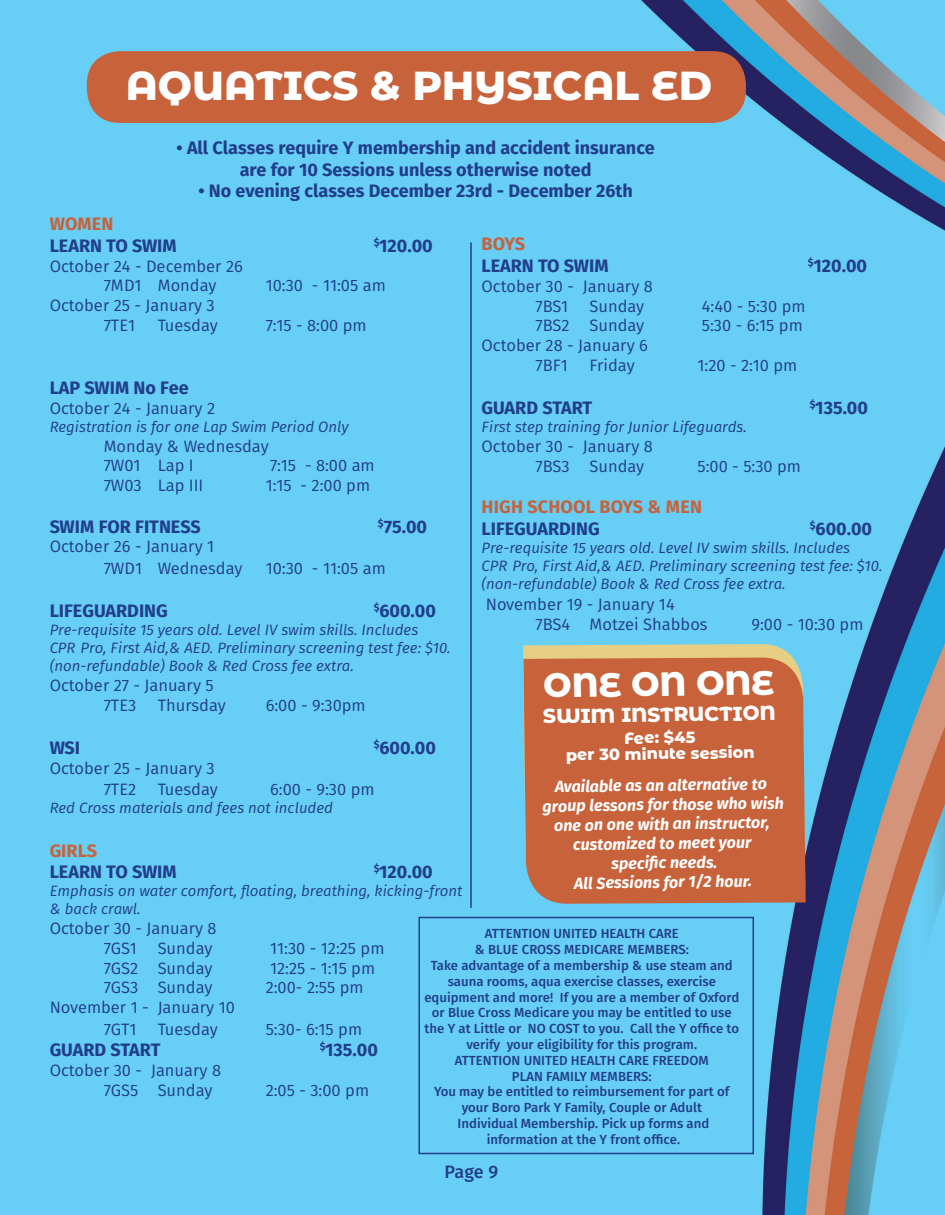
<style>
.page{position:relative;width:945px;height:1215px;background:#fff}
.page>*{position:absolute;margin:0;border:0;box-sizing:border-box;transform-origin:0 0}
.t1{font:800 40.5px "Montserrat Alternates";color:#fff}
.t2{font:800 33.6px "Montserrat Alternates";color:#fff}
.t3{font:800 20.25px "Montserrat Alternates";color:#fff}
.t4{font:700 18px "Fira Sans";color:#213d8b}
.t5{font:700 18px "Fira Sans";letter-spacing:.01em;color:#c7623b}
.t6{font:500 18px "Fira Sans";color:#213d8b}
.t7{font:16.5px "Fira Sans";color:#213d8b}
.t8{font:italic 700 16.2px "Fira Sans";color:#fff}
.t9{font:800 16.2px "Montserrat Alternates";color:#fff}
.t10{font:italic 15px/18px "Fira Sans";color:#213d8b}
.t11{font:500 13.2px/15.8px "Fira Sans";color:#213d8b;text-align:center}
</style>
<div class="page">
<img style="left:0;top:0;width:944px;height:1215px">
<svg style="left:523px;top:644px;width:282px;height:13px;background:#d6ce92"></svg>
<div style="left:523px;top:657px;width:283px;height:247px;background:#c7623b"></div>
<div style="left:418px;top:917px;width:336px;height:237px;border:2px solid #213d8b"></div>
<div style="left:87px;top:51px;width:659px;height:72px;background:#c7623b;border-radius:33px"></div>
<hr style="left:470px;top:242px;width:2px;height:666px;background:#213d8b">
<p class="t1" style="left:126px;top:56px;width:588px">AQUATICS &amp; PHYSICAL ED</p>
<p class="t4" style="left:177px;top:133px;width:480px">• All Classes require Y membership and accident insurance</p>
<p class="t4" style="left:240px;top:154px;width:353px">are for 10 Sessions unless otherwise noted</p>
<p class="t4" style="left:198px;top:176px;width:436px">• No evening classes December 23rd - December 26th</p>
<p class="t5" style="left:50px;top:209px;width:65px">WOMEN</p>
<p class="t4" style="left:50px;top:230px;width:129px">LEARN TO SWIM</p>
<p class="t4" style="left:374px;top:230px;width:61px"><sup>$</sup>120.00</p>
<p class="t7" style="left:50px;top:253px;width:195px">October 24 - December 26</p>
<p class="t7" style="left:104px;top:273px;width:114px">7MD1 Monday</p>
<p class="t7" style="left:266px;top:273px;width:122px">10:30 - 11:05 am</p>
<p class="t7" style="left:50px;top:293px;width:167px">October 25 - January 3</p>
<p class="t7" style="left:104px;top:313px;width:33px">7TE1</p>
<p class="t7" style="left:158px;top:313px;width:62px">Tuesday</p>
<p class="t7" style="left:266px;top:313px;width:103px">7:15 - 8:00 pm</p>
<p class="t5" style="left:482px;top:229px;width:45px">BOYS</p>
<p class="t4" style="left:482px;top:250px;width:129px">LEARN TO SWIM</p>
<p class="t4" style="left:808px;top:250px;width:61px"><sup>$</sup>120.00</p>
<p class="t7" style="left:482px;top:274px;width:173px">October 30 - January 8</p>
<p class="t7" style="left:536px;top:293px;width:34px">7BS1</p>
<p class="t7" style="left:590px;top:293px;width:56px">Sunday</p>
<p class="t7" style="left:702px;top:293px;width:105px">4:40 - 5:30 pm</p>
<p class="t7" style="left:536px;top:313px;width:110px">7BS2 Sunday</p>
<p class="t7" style="left:702px;top:313px;width:102px">5:30 - 6:15 pm</p>
<p class="t7" style="left:482px;top:333px;width:168px">October 28 - January 6</p>
<p class="t7" style="left:536px;top:353px;width:34px">7BF1</p>
<p class="t7" style="left:590px;top:353px;width:47px">Friday</p>
<p class="t7" style="left:698px;top:353px;width:101px">1:20 - 2:10 pm</p>
<p class="t4" style="left:482px;top:393px;width:112px">GUARD START</p>
<p class="t4" style="left:810px;top:393px;width:60px"><sup>$</sup>135.00</p>
<p class="t10" style="left:482px;top:418px;width:267px">First step training for Junior Lifeguards.</p>
<p class="t7" style="left:482px;top:434px;width:173px">October 30 - January 8</p>
<p class="t7" style="left:536px;top:454px;width:110px">7BS3 Sunday</p>
<p class="t7" style="left:698px;top:454px;width:105px">5:00 - 5:30 pm</p>
<p class="t5" style="left:482px;top:492px;width:222px">HIGH SCHOOL BOYS &amp; MEN</p>
<p class="t4" style="left:482px;top:513px;width:120px">LIFEGUARDING</p>
<p class="t4" style="left:810px;top:513px;width:64px"><sup>$</sup>600.00</p>
<p class="t10" style="left:482px;top:538px;width:403px">Pre-requisite 15 years old. Level IV swim skills. Includes<br>CPR Pro, First Aid,&amp; AED. Preliminary screening test fee: $10. (non-refundable) Book &amp; Red Cross fee extra.</p>
<p class="t7" style="left:486px;top:592px;width:191px">November 19 - January 14</p>
<p class="t7" style="left:536px;top:612px;width:174px">7BS4 Motzei Shabbos</p>
<p class="t7" style="left:752px;top:612px;width:114px">9:00 - 10:30 pm</p>
<p class="t4" style="left:50px;top:372px;width:140px">LAP SWIM No Fee</p>
<p class="t7" style="left:50px;top:396px;width:167px">October 24 - January 2</p>
<p class="t10" style="left:50px;top:417px;width:301px">Registration is for one Lap Swim Period Only</p>
<p class="t7" style="left:104px;top:433px;width:167px">Monday &amp; Wednesday</p>
<p class="t7" style="left:104px;top:453px;width:92px">7W01 Lap I</p>
<p class="t7" style="left:270px;top:453px;width:106px">7:15 - 8:00 am</p>
<p class="t7" style="left:104px;top:473px;width:101px">7W03 Lap III</p>
<p class="t7" style="left:266px;top:473px;width:106px">1:15 - 2:00 pm</p>
<p class="t4" style="left:50px;top:511px;width:153px">SWIM FOR FITNESS</p>
<p class="t4" style="left:378px;top:511px;width:51px"><sup>$</sup>75.00</p>
<p class="t7" style="left:50px;top:534px;width:166px">October 26 - January 1</p>
<p class="t7" style="left:104px;top:556px;width:140px">7WD1 Wednesday</p>
<p class="t7" style="left:266px;top:556px;width:122px">10:30 - 11:05 am</p>
<p class="t4" style="left:50px;top:596px;width:120px">LIFEGUARDING</p>
<p class="t4" style="left:374px;top:596px;width:64px"><sup>$</sup>600.00</p>
<p class="t10" style="left:50px;top:621px;width:403px">Pre-requisite 15 years old. Level IV swim skills. Includes<br>CPR Pro, First Aid,&amp; AED. Preliminary screening test fee: $10. (non-refundable) Book &amp; Red Cross fee extra.</p>
<p class="t7" style="left:50px;top:673px;width:166px">October 27 - January 5</p>
<p class="t7" style="left:104px;top:693px;width:34px">7TE3</p>
<p class="t7" style="left:158px;top:693px;width:70px">Thursday</p>
<p class="t7" style="left:266px;top:693px;width:102px">6:00 - 9:30pm</p>
<p class="t4" style="left:50px;top:732px;width:32px">WSI</p>
<p class="t4" style="left:374px;top:732px;width:64px"><sup>$</sup>600.00</p>
<p class="t7" style="left:50px;top:756px;width:167px">October 25 - January 3</p>
<p class="t7" style="left:104px;top:777px;width:34px">7TE2</p>
<p class="t7" style="left:158px;top:777px;width:62px">Tuesday</p>
<p class="t7" style="left:270px;top:777px;width:106px">6:00 - 9:30 pm</p>
<p class="t10" style="left:50px;top:799px;width:285px">Red Cross materials and fees not included</p>
<p class="t5" style="left:50px;top:835px;width:49px">GIRLS</p>
<p class="t4" style="left:50px;top:857px;width:129px">LEARN TO SWIM</p>
<p class="t4" style="left:374px;top:857px;width:61px"><sup>$</sup>120.00</p>
<p class="t10" style="left:50px;top:882px;width:414px">Emphasis on water comfort, floating, breathing, kicking-front &amp; back crawl.</p>
<p class="t7" style="left:50px;top:916px;width:168px">October 30 - January 8</p>
<p class="t7" style="left:104px;top:936px;width:35px">7GS1</p>
<p class="t7" style="left:158px;top:936px;width:56px">Sunday</p>
<p class="t7" style="left:270px;top:936px;width:116px">11:30 - 12:25 pm</p>
<p class="t7" style="left:104px;top:955px;width:110px">7GS2 Sunday</p>
<p class="t7" style="left:270px;top:955px;width:107px">12:25 - 1:15 pm</p>
<p class="t7" style="left:104px;top:975px;width:110px">7GS3 Sunday</p>
<p class="t7" style="left:266px;top:975px;width:99px">2:00- 2:55 pm</p>
<p class="t7" style="left:50px;top:995px;width:187px">November 1 - January 10</p>
<p class="t7" style="left:104px;top:1017px;width:34px">7GT1</p>
<p class="t7" style="left:158px;top:1017px;width:62px">Tuesday</p>
<p class="t7" style="left:266px;top:1017px;width:98px">5:30- 6:15 pm</p>
<p class="t4" style="left:50px;top:1035px;width:112px">GUARD START</p>
<p class="t4" style="left:320px;top:1035px;width:60px"><sup>$</sup>135.00</p>
<p class="t7" style="left:50px;top:1058px;width:173px">October 30 - January 8</p>
<p class="t7" style="left:104px;top:1078px;width:110px">7GS5 Sunday</p>
<p class="t7" style="left:266px;top:1078px;width:105px">2:05 - 3:00 pm</p>
<p class="t2" style="left:543px;top:661px;width:232px;rotate:-1deg">ONE ON ONE</p>
<p class="t3" style="left:543px;top:702px;width:234px;rotate:-1deg">SWIM INSTRUCTION</p>
<p class="t9" style="left:624px;top:726px;width:73px;rotate:-1deg">Fee: $45</p>
<p class="t9" style="left:566px;top:743px;width:190px;rotate:-1deg">per 30 minute session</p>
<p class="t8" style="left:555px;top:773px;width:214px;rotate:-1deg">Available as an alternative to</p>
<p class="t8" style="left:542px;top:793px;width:243px;rotate:-1deg">group lessons for those who wish</p>
<p class="t8" style="left:554px;top:812px;width:217px;rotate:-1deg">one on one with an instructor,</p>
<p class="t8" style="left:573px;top:831px;width:180px;rotate:-1deg">customized to meet your</p>
<p class="t8" style="left:611px;top:850px;width:108px;rotate:-1deg">specifi c needs.</p>
<p class="t8" style="left:574px;top:870px;width:179px;rotate:-1deg">All Sessions for 1/2 hour.</p>
<p class="t11" style="left:485px;top:925px;width:196px">ATTENTION UNITED HEALTH CARE</p>
<p class="t11" style="left:475px;top:941px;width:216px">&amp; BLUE CROSS MEDICARE MEMBERS:</p>
<p class="t11" style="left:431px;top:957px;width:303px">Take advantage of a membership &amp; use steam and sauna rooms, aqua exercise classes, exercise</p>
<p class="t11" style="left:424px;top:989px;width:316px">equipment and more! If you are a member of Oxford or Blue Cross Medicare you may be entitled to use the Y at Little or NO COST to you. Call the Y office to verify your eligibility for this program.</p>
<p class="t11" style="left:455px;top:1052px;width:255px">ATTENTION UNITED HEALTH CARE FREEDOM</p>
<p class="t11" style="left:512px;top:1067px;width:141px">PLAN FAMILY MEMBERS:</p>
<p class="t11" style="left:434px;top:1083px;width:297px">You may be entitled to reimbursement for part of your Boro Park Y Family, Couple or Adult</p>
<p class="t11" style="left:458px;top:1115px;width:253px">Individual Membership. Pick up forms and</p>
<p class="t11" style="left:487px;top:1131px;width:195px">information at the Y front office.</p>
<p class="t6" style="left:445px;top:1157px;width:55px">Page 9</p>
</div>
